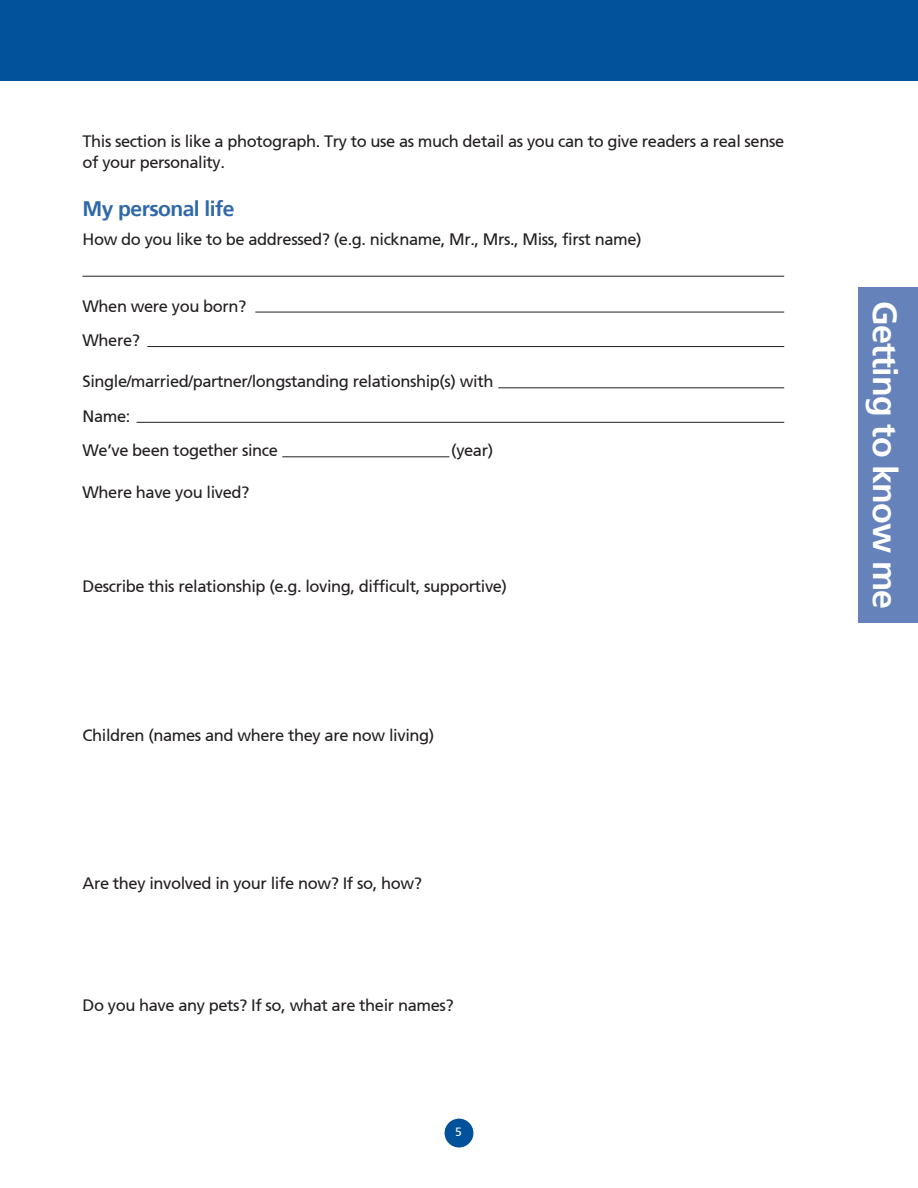
<style>
.page{position:relative;width:918px;height:1188px;background:#fff}
.page>*{position:absolute;margin:0;border:0;box-sizing:border-box;transform-origin:0 0}
.body_copy{font:700 33.9px "Frutiger 65";letter-spacing:-.025em;color:#fff}
.headers{font:700 21px "Frutiger 65";letter-spacing:-.025em;color:#2e68aa}
.body_copy-2{font:16.5px/21px "Frutiger 55 Roman";letter-spacing:-.025em;color:#231f20}
.t1{font:12px "Frutiger 55 Roman";color:#fff}
</style>
<div class="page">
<div style="left:445px;top:1119px;width:28px;height:29px;background:#01529a;border-radius:50%"></div>
<div style="left:0;top:0;width:918px;height:81px;background:#01529a"></div>
<hr style="left:82px;top:276px;width:702px;height:1px;background:#231f20">
<hr style="left:255px;top:312px;width:529px;height:1px;background:#231f20">
<hr style="left:147px;top:346px;width:637px;height:1px;background:#231f20">
<hr style="left:498px;top:387px;width:286px;height:1px;background:#231f20">
<hr style="left:136px;top:422px;width:648px;height:1px;background:#231f20">
<hr style="left:282px;top:456px;width:167px;height:1px;background:#231f20">
<div style="left:858px;top:287px;width:60px;height:336px;background:#6582ba"></div>
<p class="body_copy-2" style="left:82px;top:131px;width:703px">This section is like a photograph. Try to use as much detail as you can to give readers a real sense of your personality.</p>
<p class="headers" style="left:82px;top:196px;width:153px">My personal life</p>
<p class="body_copy-2" style="left:82px;top:229px;width:561px">How do you like to be addressed? (e.g. nickname, Mr., Mrs., Miss, first name)</p>
<p class="body_copy-2" style="left:82px;top:296px;width:166px">When were you born?</p>
<p class="body_copy-2" style="left:82px;top:330px;width:59px">Where?</p>
<p class="body_copy-2" style="left:82px;top:371px;width:412px">Single/married/partner/longstanding relationship(s) with</p>
<p class="body_copy-2" style="left:82px;top:406px;width:49px">Name:</p>
<p class="body_copy-2" style="left:82px;top:440px;width:197px">We’ve been together since</p>
<p class="body_copy-2" style="left:451px;top:440px;width:43px">(year)</p>
<p class="body_copy-2" style="left:82px;top:482px;width:168px">Where have you lived?</p>
<p class="body_copy-2" style="left:82px;top:576px;width:426px">Describe this relationship (e.g. loving, difficult, supportive)</p>
<p class="body_copy-2" style="left:82px;top:724px;width:353px">Children (names and where they are now living)</p>
<p class="body_copy-2" style="left:82px;top:873px;width:341px">Are they involved in your life now? If so, how?</p>
<p class="body_copy-2" style="left:82px;top:995px;width:373px">Do you have any pets? If so, what are their names?</p>
<p class="t1" style="left:455px;top:1125px;width:8px">5</p>
<p class="body_copy" style="left:905px;top:301px;width:310px;rotate:90deg">Getting to know me</p>
</div>
